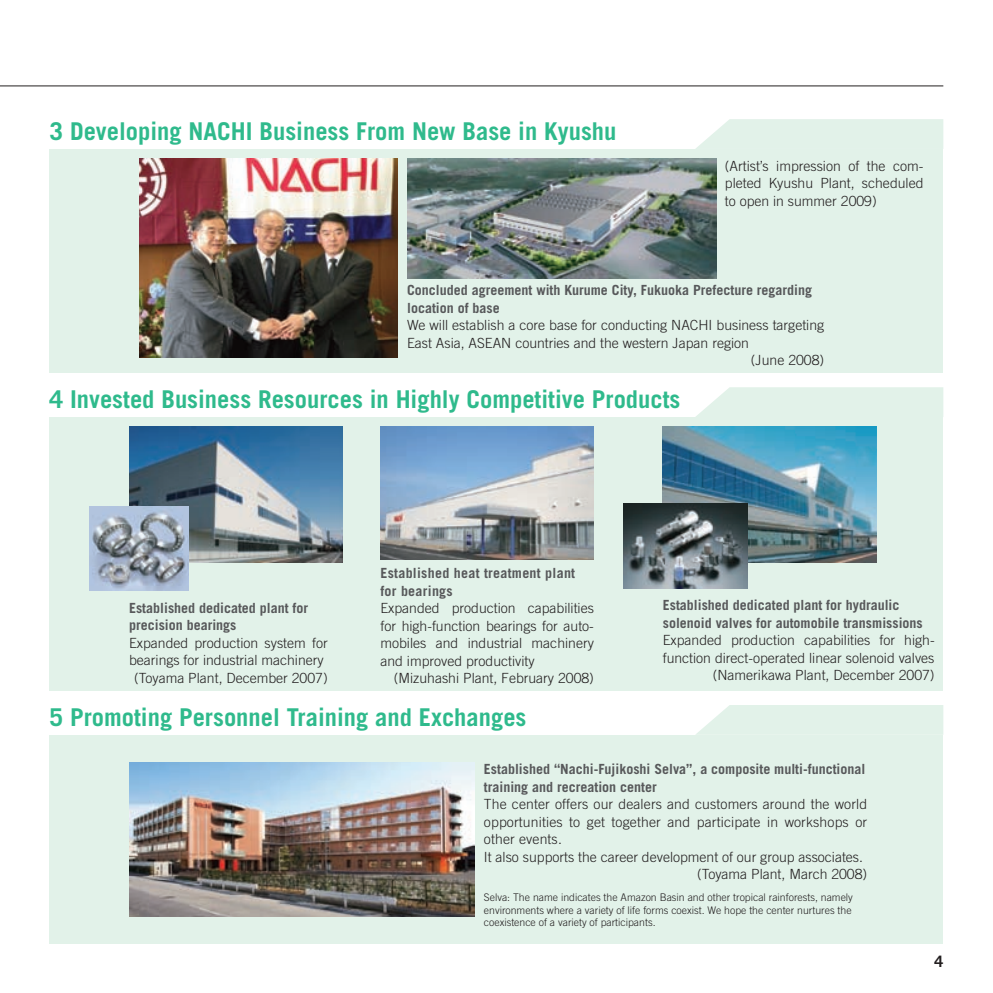
<style>
.page{position:relative;width:993px;height:993px;background:#fff}
.page>*{position:absolute;margin:0;border:0;box-sizing:border-box;transform-origin:0 0}
.t1{font:700 24.5px "Trade Gothic";color:#2fba8c}
.t2{font:700 15.75px "Trade Gothic";color:#231f20}
.t3{font:300 14px/17.5px "Trade Gothic";color:#231f20;text-align:justify}
.t4{font:700 14px/17.5px "Trade Gothic";color:#57585a}
.t5{font:700 14px/17.5px "Trade Gothic";letter-spacing:.02em;color:#57585a}
.t6{font:300 10.5px/12.2px "Trade Gothic";color:#231f20}
</style>
<div class="page">
<div style="left:50px;top:149px;width:893px;height:223px;background:#e2f2e9"></div>
<div style="left:50px;top:417px;width:893px;height:273px;background:#e2f2e9"></div>
<div style="left:50px;top:734px;width:893px;height:209px;background:#e2f2e9"></div>
<div style="left:696px;top:387px;width:247px;height:30px;background:#e2f2e9"></div>
<div style="left:696px;top:705px;width:247px;height:29px;background:#e2f2e9"></div>
<svg style="left:695px;top:119px;width:248px;height:30px;background:#e4f2ea"></svg>
<img style="left:407px;top:159px;width:309px;height:119px">
<img style="left:139px;top:159px;width:258px;height:198px">
<img style="left:129px;top:427px;width:213px;height:135px">
<img style="left:380px;top:427px;width:213px;height:132px">
<img style="left:662px;top:427px;width:214px;height:135px">
<img style="left:623px;top:504px;width:124px;height:84px">
<img style="left:89px;top:506px;width:100px;height:84px">
<hr style="left:0;top:85px;width:943px;height:1px;background:#231f20">
<img style="left:129px;top:762px;width:345px;height:153px">
<h1 class="t1" style="left:50px;top:116px;width:568px">3 Developing NACHI Business From New Base in Kyushu</h1>
<p class="t3" style="left:724px;top:157px;width:200px">(Artist’s impression of the com&shy;pleted Kyushu Plant, scheduled to open in summer 2009)</p>
<p class="t4" style="left:407px;top:281px;width:406px">Concluded agreement with Kurume City, Fukuoka Prefecture regarding location of base</p>
<p class="t3" style="left:407px;top:316px;width:418px">We will establish a core base for conducting NACHI business targeting</p>
<p class="t3" style="left:407px;top:333px;width:343px">East Asia, ASEAN countries and the western Japan region</p>
<p class="t3" style="left:750px;top:351px;width:75px">(June 2008)</p>
<h1 class="t1" style="left:50px;top:384px;width:632px">4 Invested Business Resources in Highly Competitive Products</h1>
<p class="t4" style="left:129px;top:598px;width:180px">Established dedicated plant for precision bearings</p>
<p class="t3" style="left:129px;top:633px;width:200px;text-align:center">Expanded production system for bearings for industrial machinery (Toyama Plant, December 2007)</p>
<p class="t5" style="left:380px;top:564px;width:196px">Established heat treatment plant for bearings</p>
<p class="t3" style="left:380px;top:599px;width:215px">Expanded production capabilities for high-function bearings for auto&shy;mobiles and industrial machinery and improved productivity</p>
<p class="t3" style="left:393px;top:669px;width:201px">(Mizuhashi Plant, February 2008)</p>
<h1 class="t1" style="left:50px;top:702px;width:478px">5 Promoting Personnel Training and Exchanges</h1>
<p class="t4" style="left:662px;top:596px;width:261px">Established dedicated plant for hydraulic solenoid valves for automobile transmissions</p>
<p class="t3" style="left:662px;top:631px;width:273px;text-align:right">Expanded production capabilities for high&shy;function direct-operated linear solenoid valves (Namerikawa Plant, December 2007)</p>
<p class="t4" style="left:484px;top:760px;width:383px">Established “Nachi-Fujikoshi Selva”, a composite multi-functional training and recreation center</p>
<p class="t3" style="left:484px;top:795px;width:384px">The center offers our dealers and customers around the world</p>
<p class="t3" style="left:484px;top:812px;width:384px">opportunities to get together and participate in workshops or</p>
<p class="t3" style="left:484px;top:830px;width:79px">other events.</p>
<p class="t3" style="left:484px;top:847px;width:380px">It also supports the career development of our group associates.</p>
<p class="t3" style="left:697px;top:865px;width:171px">(Toyama Plant, March 2008)</p>
<p class="t6" style="left:484px;top:891px;width:370px">Selva: The name indicates the Amazon Basin and other tropical rainforests, namely environments where a variety of life forms coexist. We hope the center nurtures the coexistence of a variety of participants.</p>
<p class="t2" style="left:934px;top:951px;width:10px">4</p>
</div>
